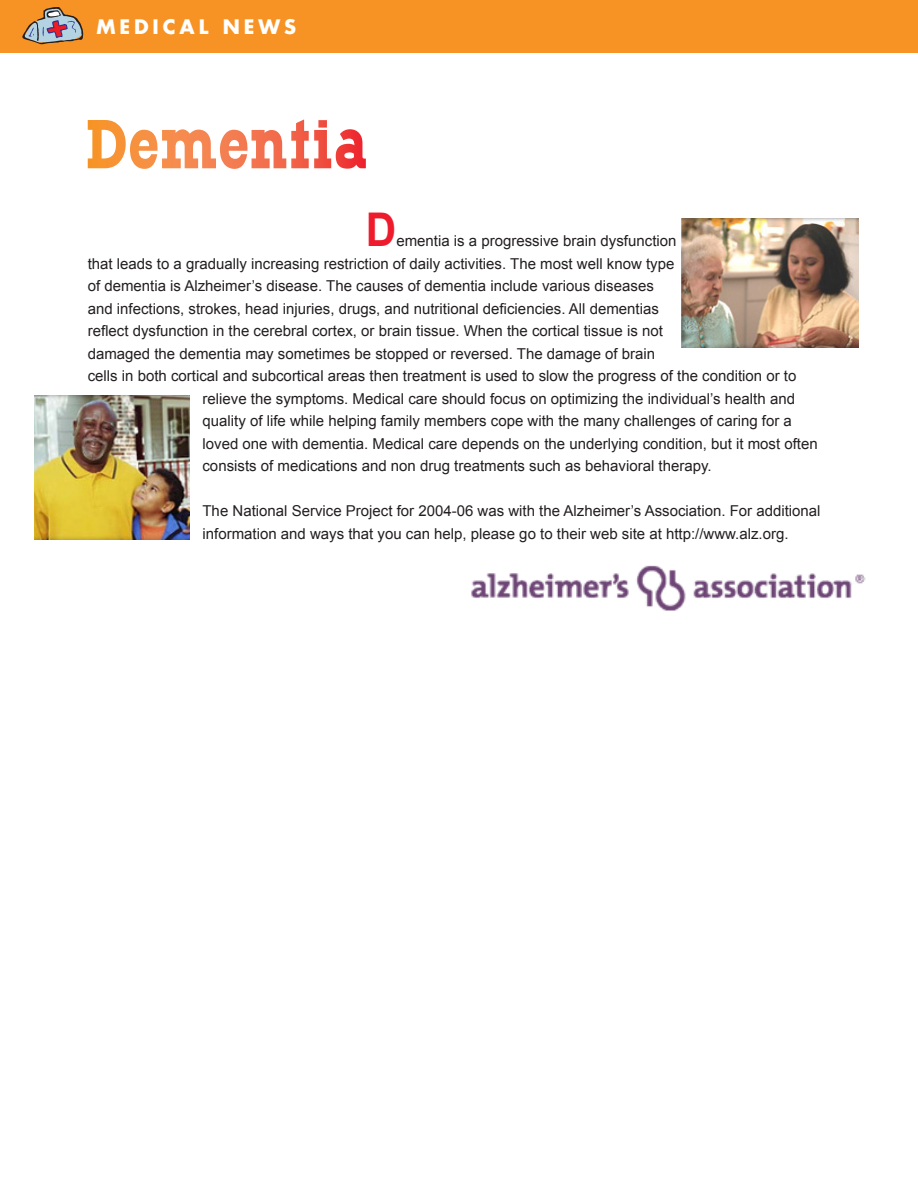
<style>
.page{position:relative;width:918px;height:1188px;background:#fff}
.page>*{position:absolute;margin:0;border:0;box-sizing:border-box;transform-origin:0 0}
.t1{font:700 46.5px "Arial";color:#ee1b2c;scale:.91 1}
.t2{font:700 19.5px "Futura";letter-spacing:.2em;color:#fff}
.t3{font:15px/22.5px "Arial";color:#231f20}
</style>
<div class="page">
<svg style="left:88px;top:119px;width:278px;height:50px"></svg>
<div style="left:0;top:0;width:918px;height:52px;background:#f79324"></div>
<svg style="left:22px;top:7px;width:61px;height:37px"></svg>
<img style="left:471px;top:565px;width:395px;height:46px">
<img style="left:681px;top:218px;width:177px;height:129px">
<img style="left:34px;top:396px;width:155px;height:144px">
<h2 class="t2" style="left:96px;top:14px;width:201px">MEDICAL NEWS</h2>
<h1 class="t1" style="left:366px;top:204px;width:35px">D</h1>
<p class="t3" style="left:396px;top:230px;width:282px">ementia is a progressive brain dysfunction</p>
<p class="t3" style="left:88px;top:252px;width:588px">that leads to a gradually increasing restriction of daily activities. The most well know type</p>
<p class="t3" style="left:88px;top:275px;width:568px">of dementia is Alzheimer’s disease. The causes of dementia include various diseases</p>
<p class="t3" style="left:88px;top:297px;width:573px">and infections, strokes, head injuries, drugs, and nutritional deficiencies. All dementias</p>
<p class="t3" style="left:88px;top:320px;width:577px">reflect dysfunction in the cerebral cortex, or brain tissue. When the cortical tissue is not</p>
<p class="t3" style="left:88px;top:342px;width:569px">damaged the dementia may sometimes be stopped or reversed. The damage of brain</p>
<p class="t3" style="left:88px;top:365px;width:710px">cells in both cortical and subcortical areas then treatment is used to slow the progress of the condition or to</p>
<p class="t3" style="left:202px;top:387px;width:594px">relieve the symptoms. Medical care should focus on optimizing the individual’s health and</p>
<p class="t3" style="left:202px;top:410px;width:591px">quality of life while helping family members cope with the many challenges of caring for a</p>
<p class="t3" style="left:202px;top:432px;width:617px">loved one with dementia. Medical care depends on the underlying condition, but it most often</p>
<p class="t3" style="left:202px;top:455px;width:511px">consists of medications and non drug treatments such as behavioral therapy.</p>
<p class="t3" style="left:202px;top:500px;width:620px">The National Service Project for 2004-06 was with the Alzheimer’s Association. For additional information and ways that you can help, please go to their web site at http://www.alz.org.</p>
</div>
